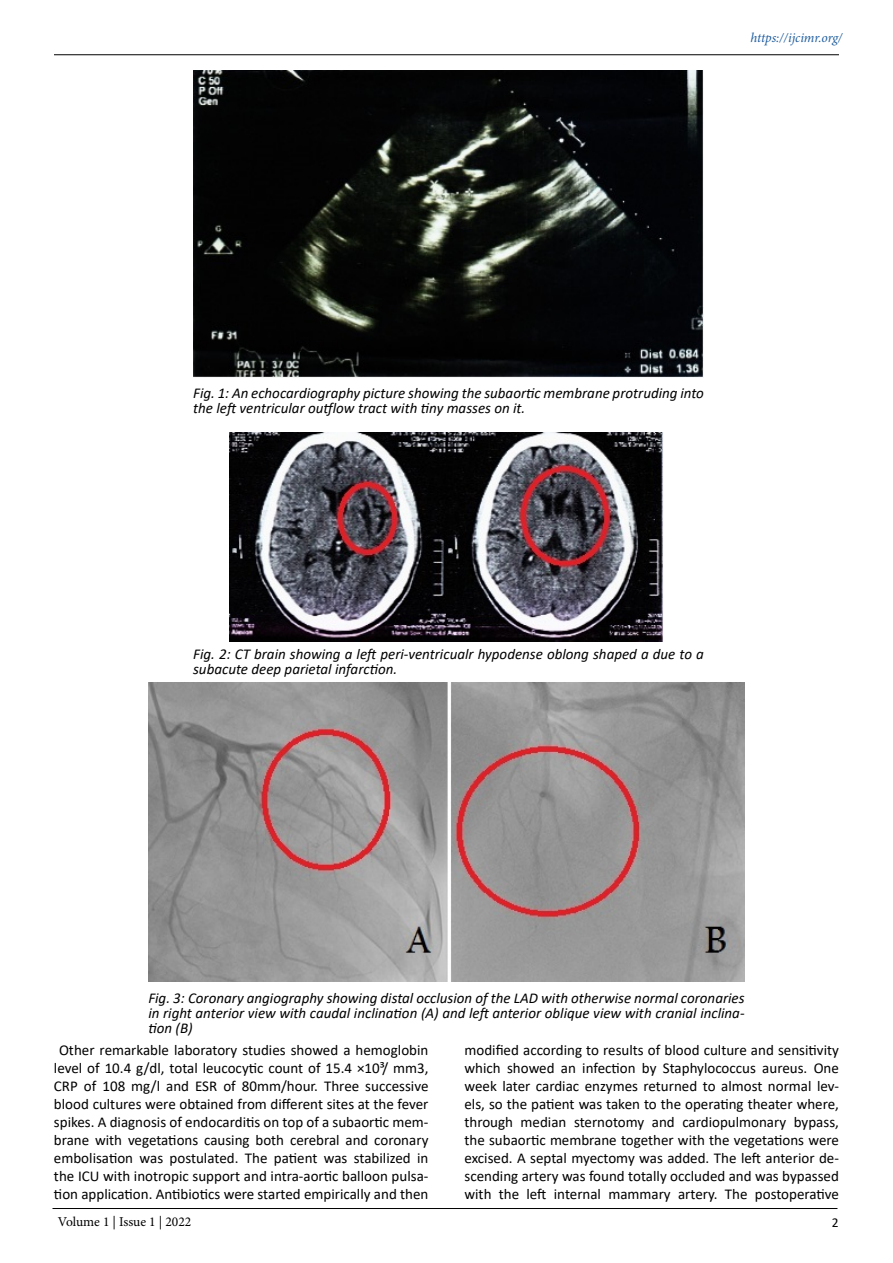
<style>
.page{position:relative;width:893px;height:1263px;background:#fff}
.page>*{position:absolute;margin:0;border:0;box-sizing:border-box;transform-origin:0 0}
.t1{font:15px/18px "Calibri";color:#000;text-align:center}
.t2{font:italic 15px/15px "Calibri";color:#000}
.t3{font:italic 13.5px "Minion Pro";letter-spacing:-.005em;color:#215e9e}
.t4{font:13.5px "Minion Pro";letter-spacing:-.005em;color:#000}
.t5{font:13.5px "Calibri";color:#000}
</style>
<div class="page">
<hr style="left:54px;top:54px;width:785px;height:1px;background:#000">
<hr style="left:52px;top:1208px;width:785px;height:1px;background:#000">
<img style="left:193px;top:71px;width:511px;height:307px">
<img style="left:230px;top:432px;width:433px;height:210px">
<img style="left:148px;top:683px;width:597px;height:299px">
<p class="t3" style="left:750px;top:29px;width:94px">https://ijcimr.org/</p>
<p class="t2" style="left:193px;top:385px;width:512px">Fig. 1: An echocardiography picture showing the subaortic membrane protruding into the left ventricular outflow tract with tiny masses on it.</p>
<p class="t2" style="left:193px;top:646px;width:512px">Fig. 2: CT brain showing a left peri-ventricualr hypodense oblong shaped a due to a subacute deep parietal infarction.</p>
<p class="t2" style="left:148px;top:990px;width:598px;text-align:justify">Fig. 3: Coronary angiography showing distal occlusion of the LAD with otherwise normal coronaries in right anterior view with caudal inclination (A) and left anterior oblique view with cranial inclina&shy;tion (B)</p>
<p class="t1" style="left:54px;top:1041px;width:376px">Other remarkable laboratory studies showed a hemoglobin level of 10.4 g/dl, total leucocytic count of 15.4 ×10³/ mm3, CRP of 108 mg/l and ESR of 80mm/hour. Three successive blood cultures were obtained from different sites at the fever spikes. A diagnosis of endocarditis on top of a subaortic mem&shy;brane with vegetations causing both cerebral and coronary embolisation was postulated. The patient was stabilized in the ICU with inotropic support and intra-aortic balloon pulsa&shy;tion application. Antibiotics were started empirically and then</p>
<p class="t1" style="left:464px;top:1041px;width:376px;text-align:justify">modified according to results of blood culture and sensitivity which showed an infection by Staphylococcus aureus. One week later cardiac enzymes returned to almost normal lev&shy;els, so the patient was taken to the operating theater where, through median sternotomy and cardiopulmonary bypass, the subaortic membrane together with the vegetations were excised. A septal myectomy was added. The left anterior de&shy;scending artery was found totally occluded and was bypassed with the left internal mammary artery. The postoperative</p>
<p class="t5" style="left:832px;top:1213px;width:8px">2</p>
<p class="t4" style="left:58px;top:1213px;width:135px">Volume 1 | Issue 1 | 2022</p>
</div>
